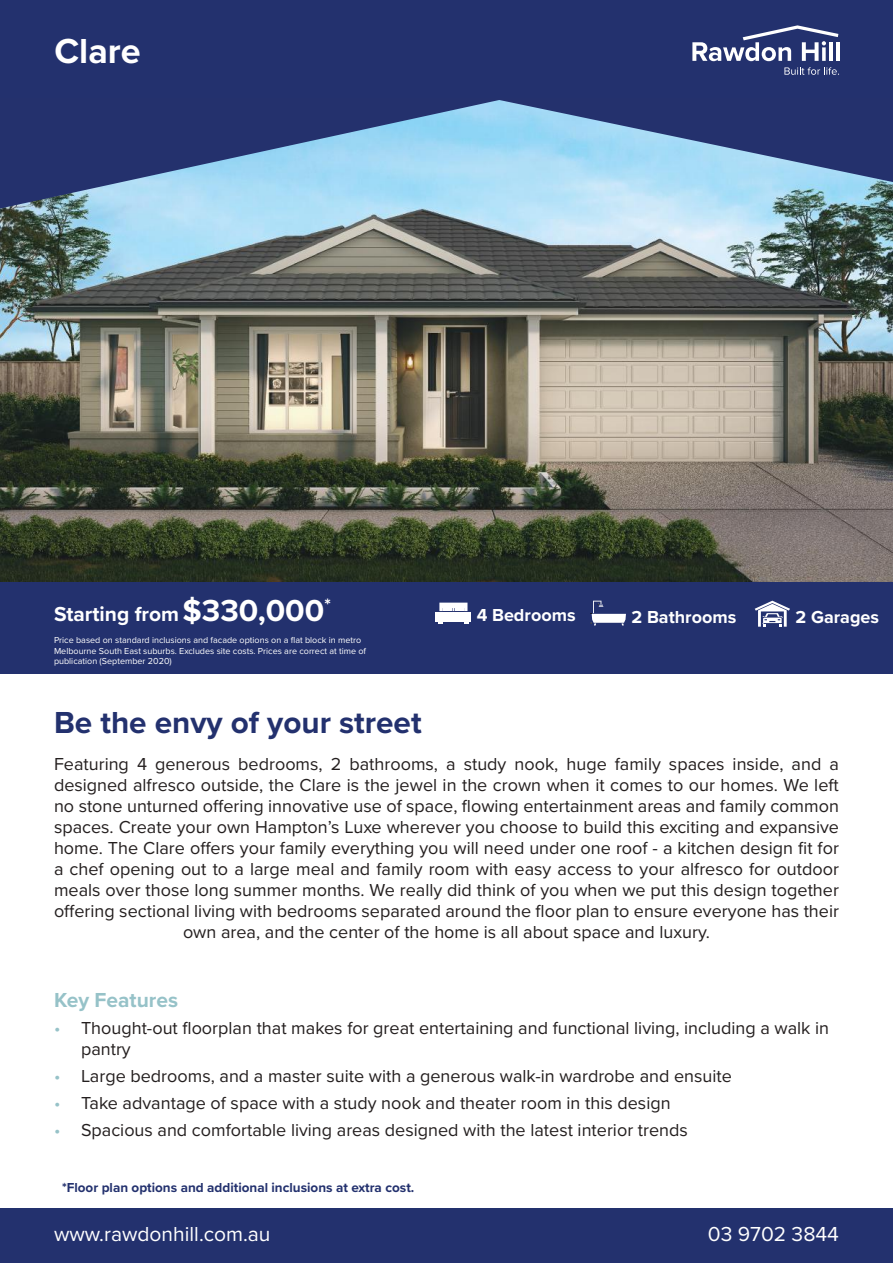
<style>
.page{position:relative;width:893px;height:1263px;background:#fff}
.page>*{position:absolute;margin:0;border:0;box-sizing:border-box;transform-origin:0 0}
.t1{font:700 36px "Proxima Nova";color:#fff}
.t2{font:700 31.5px "Proxima Nova";color:#23316e}
.t3{font:700 21px "Proxima Nova";color:#fff}
.t4{font:21px "Proxima Nova";color:#fff}
.t5{font:700 21px "Proxima Nova";color:#96c2c8}
.t6{font:18px/21px "Proxima Nova";color:#241f1f;text-align:center}
.t7{font:700 18px "Proxima Nova";color:#fff}
.t8{font:700 13.5px "Proxima Nova";color:#23316e}
.t9{font:9px/10.8px "Proxima Nova";color:#fff}
.s1{font-size:31.5px}
.s2{color:#96c2c8}
</style>
<div class="page">
<img style="left:0;top:208px;width:893px;height:374px">
<svg style="left:0;top:97px;width:893px;height:111px;background:#688bb4"></svg>
<div style="left:0;top:1209px;width:893px;height:54px;background:#23316e"></div>
<div style="left:0;top:0;width:893px;height:97px;background:#23316e"></div>
<svg style="left:692px;top:25px;width:146px;height:36px"></svg>
<hr style="left:829px;top:42px;width:4px;height:19px;background:#fff">
<hr style="left:836px;top:42px;width:4px;height:19px;background:#fff">
<svg style="left:784px;top:67px;width:55px;height:8px"></svg>
<div style="left:0;top:582px;width:893px;height:60px;background:#23316e"></div>
<div style="left:436px;top:612px;width:35px;height:9px;background:#fff"></div>
<svg style="left:439px;top:603px;width:28px;height:8px"></svg>
<svg style="left:591px;top:601px;width:35px;height:24px"></svg>
<svg style="left:755px;top:601px;width:35px;height:26px"></svg>
<div style="left:0;top:635px;width:893px;height:38px;background:#23316e"></div>
<h1 class="t1" style="left:55px;top:25px;width:88px">Clare</h1>
<p class="t3" style="left:54px;top:599px;width:278px">Starting from <span class="s1">$330,000</span><sup>*</sup></p>
<p class="t7" style="left:477px;top:602px;width:100px">4 Bedrooms</p>
<p class="t7" style="left:632px;top:603px;width:106px">2 Bathrooms</p>
<p class="t7" style="left:796px;top:603px;width:85px">2 Garages</p>
<p class="t9" style="left:54px;top:634px;width:314px">Price based on standard inclusions and facade options on a flat block in metro<br>Melbourne South East suburbs. Excludes site costs. Prices are correct at time of publication (September 2020)</p>
<p class="t3" style="left:54px;top:602px;width:247px">Be the envy of your street</p>
<h2 class="t2" style="left:54px;top:699px;width:369px">Be the envy of your street</h2>
<p class="t6" style="left:54px;top:753px;width:786px">Featuring 4 generous bedrooms, 2 bathrooms, a study nook, huge family spaces inside, and a designed alfresco outside, the Clare is the jewel in the crown when it comes to our homes. We left no stone unturned offering innovative use of space, flowing entertainment areas and family common spaces. Create your own Hampton’s Luxe wherever you choose to build this exciting and expansive home. The Clare offers your family everything you will need under one roof - a kitchen design fit for a chef opening out to a large meal and family room with easy access to your alfresco for outdoor meals over those long summer months. We really did think of you when we put this design together offering sectional living with bedrooms separated around the floor plan to ensure everyone has their own area, and the center of the home is all about space and luxury.</p>
<p class="t5" style="left:54px;top:984px;width:126px">Key Features</p>
<p class="t6" style="left:81px;top:1016px;width:750px;text-align:left;text-indent:-27px"><span class="s2">•</span> Thought-out floorplan that makes for great entertaining and functional living, including a walk in pantry</p>
<p class="t6" style="left:54px;top:1064px;width:679px"><span class="s2">•</span> Large bedrooms, and a master suite with a generous walk-in wardrobe and ensuite</p>
<p class="t6" style="left:54px;top:1091px;width:618px"><span class="s2">•</span> Take advantage of space with a study nook and theater room in this design</p>
<p class="t6" style="left:54px;top:1118px;width:635px"><span class="s2">•</span> Spacious and comfortable living areas designed with the latest interior trends</p>
<p class="t8" style="left:62px;top:1177px;width:354px">*Floor plan options and additional inclusions at extra cost.</p>
<p class="t4" style="left:54px;top:1218px;width:218px">www.rawdonhill.com.au</p>
<p class="t4" style="left:708px;top:1218px;width:133px">03 9702 3844</p>
</div>
